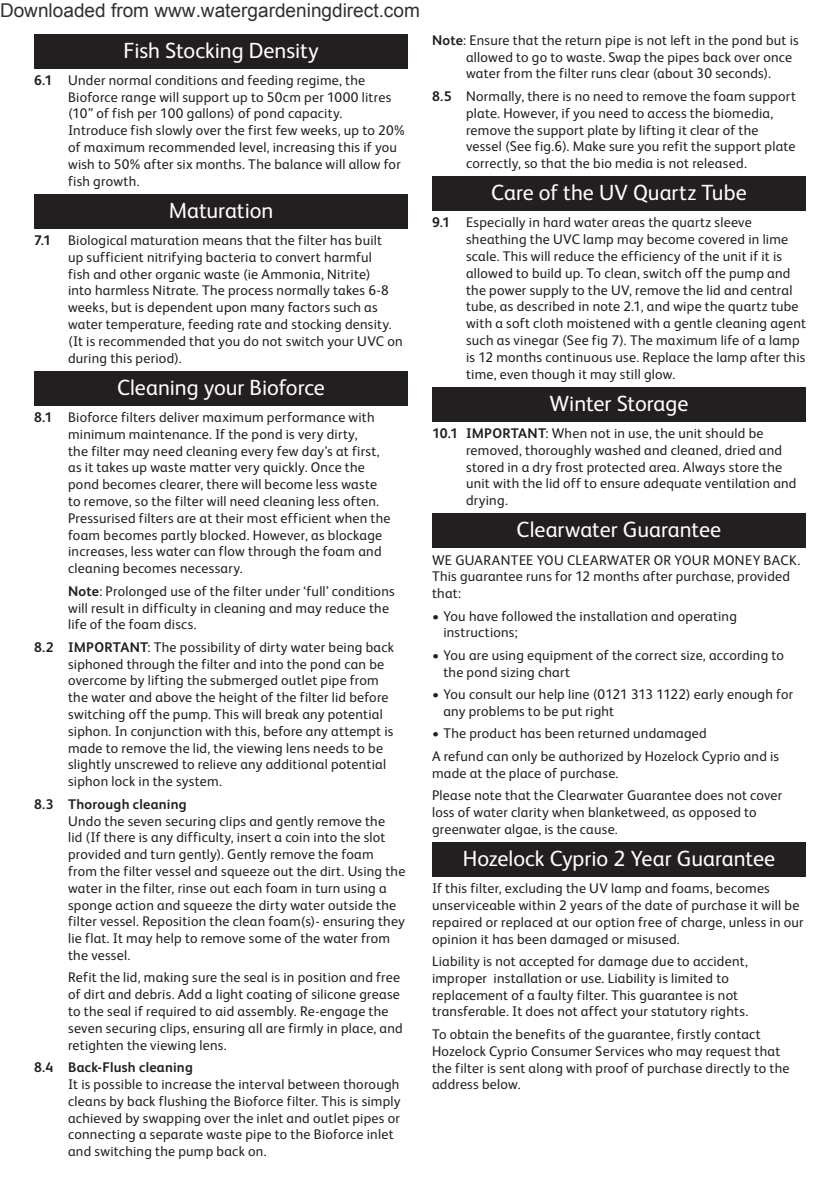
<style>
.page{position:relative;width:840px;height:1191px;background:#fff}
.page>*{position:absolute;margin:0;border:0;box-sizing:border-box;transform-origin:0 0}
.t1{font:22px "FS Albert Pro";color:#fff}
.t2{font:19px "Arial";color:#303030}
.t3{font:14px/16.8px "FS Albert Pro";letter-spacing:.015em;color:#231f20}
.t4{font:700 14px "FS Albert Pro";letter-spacing:.015em;color:#231f20}
.s1{font-weight:700}
</style>
<div class="page">
<div style="left:34px;top:34px;width:374px;height:34px;background:#231f20"></div>
<div style="left:34px;top:194px;width:374px;height:34px;background:#231f20"></div>
<div style="left:34px;top:371px;width:374px;height:34px;background:#231f20"></div>
<div style="left:432px;top:177px;width:373px;height:34px;background:#231f20"></div>
<div style="left:432px;top:387px;width:373px;height:34px;background:#231f20"></div>
<div style="left:432px;top:514px;width:373px;height:34px;background:#231f20"></div>
<div style="left:432px;top:842px;width:373px;height:34px;background:#231f20"></div>
<h2 class="t2" style="left:0;top:-2px;width:421px">Downloaded from www.watergardeningdirect.com</h2>
<h1 class="t1" style="left:123px;top:34px;width:196px">Fish Stocking Density</h1>
<p class="t3" style="left:68px;top:71px;width:338px;text-indent:-34px"><span class="s1">6.1</span> Under normal conditions and feeding regime, the Bioforce range will support up to 50cm per 1000 litres (10” of fish per 100 gallons) of pond capacity.<br>Introduce fish slowly over the first few weeks, up to 20% of maximum recommended level, increasing this if you wish to 50% after six months. The balance will allow for fish growth.</p>
<h1 class="t1" style="left:168px;top:194px;width:106px">Maturation</h1>
<p class="t3" style="left:68px;top:231px;width:336px;text-indent:-34px"><span class="s1">7.1</span> Biological maturation means that the filter has built<br>up sufficient nitrifying bacteria to convert harmful<br>fish and other organic waste (ie Ammonia, Nitrite)<br>into harmless Nitrate. The process normally takes 6-8 weeks, but is dependent upon many factors such as water temperature, feeding rate and stocking density. (It is recommended that you do not switch your UVC on during this period).</p>
<h1 class="t1" style="left:117px;top:371px;width:209px">Cleaning your Bioforce</h1>
<p class="t3" style="left:68px;top:408px;width:324px;text-indent:-34px"><span class="s1">8.1</span> Bioforce filters deliver maximum performance with minimum maintenance. If the pond is very dirty,<br>the filter may need cleaning every few day’s at first, as it takes up waste matter very quickly. Once the pond becomes clearer, there will become less waste to remove, so the filter will need cleaning less often.<br>Pressurised filters are at their most efficient when the foam becomes partly blocked. However, as blockage increases, less water can flow through the foam and cleaning becomes necessary.</p>
<p class="t3" style="left:68px;top:581px;width:328px"><span class="s1">Note</span>: Prolonged use of the filter under ‘full’ conditions will result in difficulty in cleaning and may reduce the life of the foam discs.</p>
<p class="t3" style="left:68px;top:637px;width:327px;text-indent:-34px"><span class="s1">8.2 IMPORTANT</span>: The possibility of dirty water being back siphoned through the filter and into the pond can be overcome by lifting the submerged outlet pipe from the water and above the height of the filter lid before switching off the pump. This will break any potential siphon. In conjunction with this, before any attempt is made to remove the lid, the viewing lens needs to be slightly unscrewed to relieve any additional potential siphon lock in the system.</p>
<p class="t4" style="left:34px;top:794px;width:154px">8.3 Thorough cleaning</p>
<p class="t3" style="left:68px;top:811px;width:338px">Undo the seven securing clips and gently remove the<br>lid (If there is any difficulty, insert a coin into the slot provided and turn gently). Gently remove the foam from the filter vessel and squeeze out the dirt. Using the water in the filter, rinse out each foam in turn using a sponge action and squeeze the dirty water outside the filter vessel. Reposition the clean foam(s)- ensuring they lie flat. It may help to remove some of the water from the vessel.</p>
<p class="t3" style="left:68px;top:968px;width:336px">Refit the lid, making sure the seal is in position and free of dirt and debris. Add a light coating of silicone grease to the seal if required to aid assembly. Re-engage the seven securing clips, ensuring all are firmly in place, and retighten the viewing lens.</p>
<p class="t4" style="left:34px;top:1057px;width:160px">8.4 Back-Flush cleaning</p>
<p class="t3" style="left:68px;top:1074px;width:334px">It is possible to increase the interval between thorough cleans by back flushing the Bioforce filter. This is simply achieved by swapping over the inlet and outlet pipes or connecting a separate waste pipe to the Bioforce inlet and switching the pump back on.</p>
<p class="t3" style="left:466px;top:31px;width:334px;text-indent:-34px"><span class="s1">Note</span>: Ensure that the return pipe is not left in the pond but is allowed to go to waste. Swap the pipes back over once water from the filter runs clear (about 30 seconds).</p>
<p class="t3" style="left:466px;top:87px;width:331px;text-indent:-34px"><span class="s1">8.5</span> Normally, there is no need to remove the foam support plate. However, if you need to access the biomedia, remove the support plate by lifting it clear of the vessel (See fig.6). Make sure you refit the support plate correctly, so that the bio media is not released.</p>
<h1 class="t1" style="left:491px;top:177px;width:257px">Care of the UV Quartz Tube</h1>
<p class="t3" style="left:466px;top:213px;width:341px;text-indent:-34px"><span class="s1">9.1</span> Especially in hard water areas the quartz sleeve sheathing the UVC lamp may become covered in lime scale. This will reduce the efficiency of the unit if it is allowed to build up. To clean, switch off the pump and the power supply to the UV, remove the lid and central tube, as described in note 2.1, and wipe the quartz tube with a soft cloth moistened with a gentle cleaning agent such as vinegar (See fig 7). The maximum life of a lamp is 12 months continuous use. Replace the lamp after this time, even though it may still glow.</p>
<h1 class="t1" style="left:549px;top:387px;width:140px">Winter Storage</h1>
<p class="t3" style="left:466px;top:424px;width:332px;text-indent:-34px"><span class="s1">10.1 IMPORTANT</span>: When not in use, the unit should be removed, thoroughly washed and cleaned, dried and stored in a dry frost protected area. Always store the unit with the lid off to ensure adequate ventilation and drying.</p>
<h1 class="t1" style="left:516px;top:514px;width:206px">Clearwater Guarantee</h1>
<p class="t3" style="left:432px;top:550px;width:369px">WE GUARANTEE YOU CLEARWATER OR YOUR MONEY BACK.<br>This guarantee runs for 12 months after purchase, provided that:</p>
<p class="t3" style="left:443px;top:606px;width:295px;text-indent:-11px">• You have followed the installation and operating instructions;</p>
<p class="t3" style="left:443px;top:645px;width:342px;text-indent:-11px">• You are using equipment of the correct size, according to the pond sizing chart</p>
<p class="t3" style="left:443px;top:685px;width:351px;text-indent:-11px">• You consult our help line (0121 313 1122) early enough for any problems to be put right</p>
<p class="t3" style="left:432px;top:721px;width:348px;line-height:22.4px">• The product has been returned undamaged<br>A refund can only be authorized by Hozelock Cyprio and is</p>
<p class="t3" style="left:432px;top:760px;width:351px;line-height:22.4px">made at the place of purchase.<br>Please note that the Clearwater Guarantee does not cover</p>
<p class="t3" style="left:432px;top:803px;width:326px">loss of water clarity when blanketweed, as opposed to greenwater algae, is the cause.</p>
<h1 class="t1" style="left:462px;top:842px;width:314px">Hozelock Cyprio 2 Year Guarantee</h1>
<p class="t3" style="left:432px;top:879px;width:373px">If this filter, excluding the UV lamp and foams, becomes unserviceable within 2 years of the date of purchase it will be repaired or replaced at our option free of charge, unless in our opinion it has been damaged or misused.</p>
<p class="t3" style="left:432px;top:951px;width:317px">Liability is not accepted for damage due to accident, improper installation or use. Liability is limited to replacement of a faulty filter. This guarantee is not transferable. It does not affect your statutory rights.</p>
<p class="t3" style="left:432px;top:1024px;width:359px">To obtain the benefits of the guarantee, firstly contact Hozelock Cyprio Consumer Services who may request that the filter is sent along with proof of purchase directly to the address below.</p>
</div>
